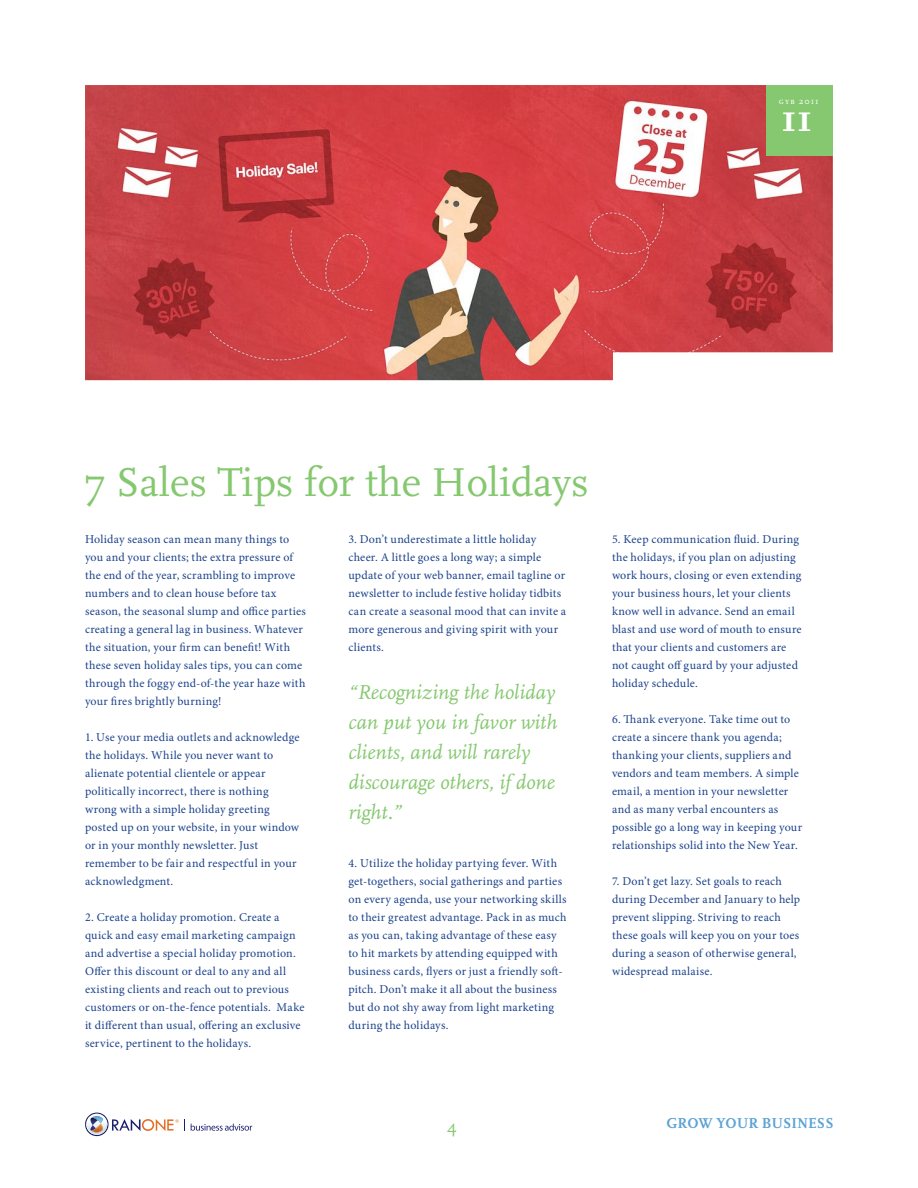
<style>
.page{position:relative;width:918px;height:1188px;background:#fff}
.page>*{position:absolute;margin:0;border:0;box-sizing:border-box;transform-origin:0 0}
.t1{font:42px "Scala";color:#85c86f}
.t2{font:700 40.2px "Scala";color:#fff}
.quote{font:italic 21px/30px "Scala";color:#85c86f}
.t3{font:18px "Scala";color:#85c86f}
.t4{font:700 15px "Scala";color:#5da3d4}
.Body_Copy{font:12px/18px "Minion Pro";letter-spacing:.015em;color:#1b428b}
.t5{font:9px "Scala Caps";letter-spacing:.1em;color:#fff}
</style>
<div class="page">
<svg style="left:85px;top:1113px;width:94px;height:23px"></svg>
<svg style="left:190px;top:1123px;width:62px;height:8px"></svg>
<img style="left:85px;top:85px;width:748px;height:295px">
<div style="left:766px;top:85px;width:67px;height:70px;background:#85c86f"></div>
<p class="t5" style="left:779px;top:96px;width:41px">gyb 2011</p>
<p class="t2" style="left:781px;top:96px;width:33px">11</p>
<p class="t1" style="left:85px;top:459px;width:505px">7 Sales Tips for the Holidays</p>
<p class="Body_Copy" style="left:85px;top:530px;width:222px">Holiday season can mean many things to you and your clients; the extra pressure of the end of the year, scrambling to improve numbers and to clean house before tax season, the seasonal slump and office parties creating a general lag in business. Whatever the situation, your firm can benefit! With these seven holiday sales tips, you can come through the foggy end-of-the year haze with your fires brightly burning!</p>
<p class="Body_Copy" style="left:85px;top:728px;width:216px">1. Use your media outlets and acknowledge the holidays. While you never want to alienate potential clientele or appear politically incorrect, there is nothing wrong with a simple holiday greeting posted up on your website, in your window or in your monthly newsletter. Just remember to be fair and respectful in your acknowledgment.</p>
<p class="Body_Copy" style="left:85px;top:908px;width:221px">2. Create a holiday promotion. Create a quick and easy email marketing campaign and advertise a special holiday promotion.<br>Offer this discount or deal to any and all existing clients and reach out to previous customers or on-the-fence potentials. Make it different than usual, offering an exclusive service, pertinent to the holidays.</p>
<p class="Body_Copy" style="left:349px;top:530px;width:219px">3. Don’t underestimate a little holiday cheer. A little goes a long way; a simple update of your web banner, email tagline or newsletter to include festive holiday tidbits can create a seasonal mood that can invite a more generous and giving spirit with your clients.</p>
<p class="quote" style="left:349px;top:677px;width:210px">“Recognizing the holiday can put you in favor with clients, and will rarely discourage others, if done right.”</p>
<p class="Body_Copy" style="left:349px;top:854px;width:220px">4. Utilize the holiday partying fever. With get-togethers, social gatherings and parties on every agenda, use your networking skills to their greatest advantage. Pack in as much as you can, taking advantage of these easy to hit markets by attending equipped with business cards, flyers or just a friendly soft&shy;pitch. Don’t make it all about the business but do not shy away from light marketing during the holidays.</p>
<p class="Body_Copy" style="left:612px;top:530px;width:191px">5. Keep communication fluid. During the holidays, if you plan on adjusting work hours, closing or even extending your business hours, let your clients know well in advance. Send an email blast and use word of mouth to ensure that your clients and customers are not caught off guard by your adjusted holiday schedule.</p>
<p class="Body_Copy" style="left:612px;top:710px;width:192px">6. Thank everyone. Take time out to create a sincere thank you agenda; thanking your clients, suppliers and vendors and team members. A simple email, a mention in your newsletter and as many verbal encounters as possible go a long way in keeping your relationships solid into the New Year.</p>
<p class="Body_Copy" style="left:612px;top:872px;width:190px">7. Don’t get lazy. Set goals to reach during December and January to help prevent slipping. Striving to reach these goals will keep you on your toes during a season of otherwise general, widespread malaise.</p>
<p class="t3" style="left:447px;top:1116px;width:11px">4</p>
<p class="t4" style="left:666px;top:1115px;width:169px">GROW YOUR BUSINESS</p>
</div>
